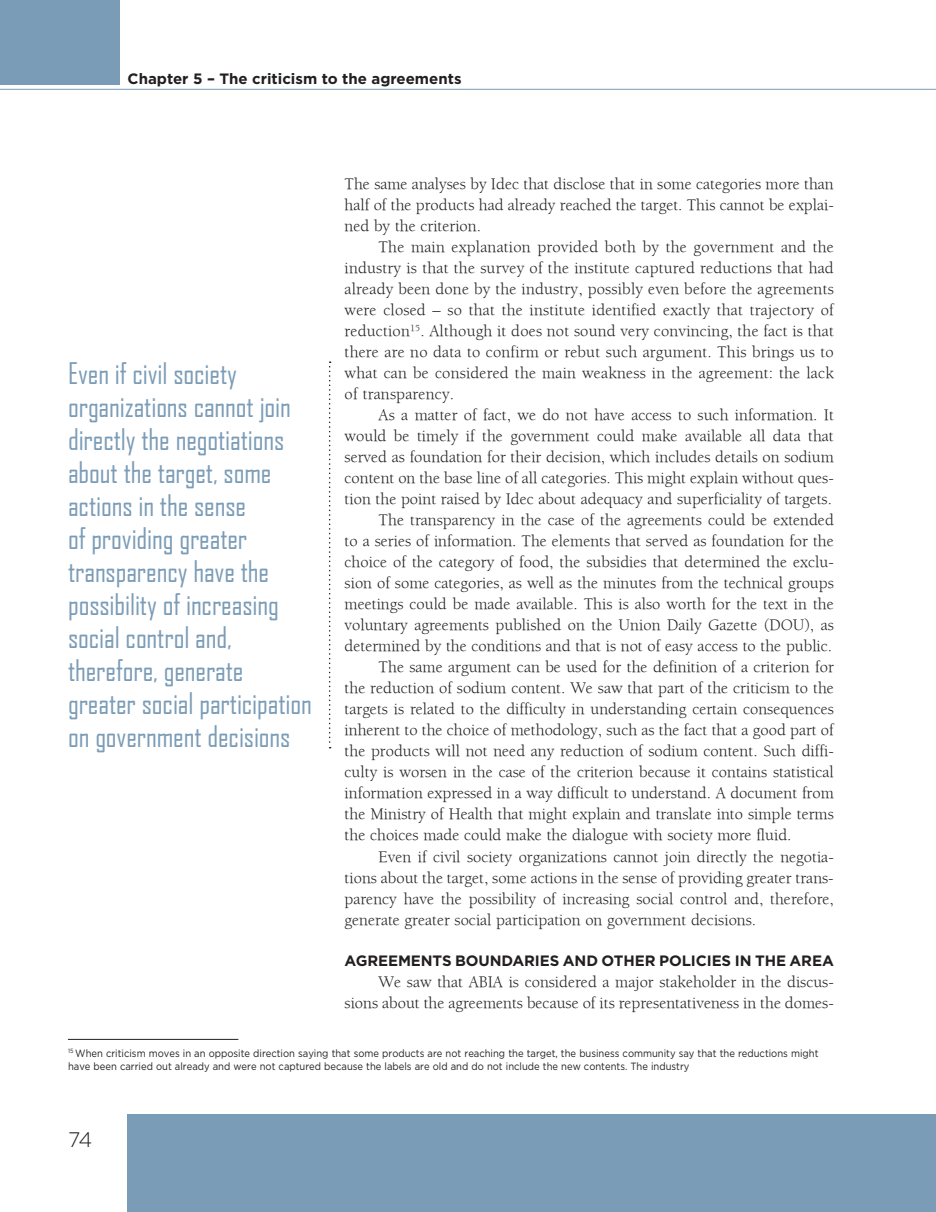
<style>
.page{position:relative;width:936px;height:1212px;background:#fff}
.page>*{position:absolute;margin:0;border:0;box-sizing:border-box;transform-origin:0 0}
.t1{font:28.5px/33px "Agency FB";letter-spacing:-.005em;color:#7b9cb7}
.t2{font:300 21px "Gotham HTF";color:#231f20}
.t3{font:16.5px/21px "Berkeley";color:#231f20;text-align:right}
.t4{font:700 15px "Gotham";letter-spacing:-.005em;color:#231f20}
.t5{font:10.5px/13.5px "Gotham";color:#231f20;scale:.9 1}
</style>
<div class="page">
<div style="left:128px;top:1114px;width:807px;height:98px;background:#7b9cb7"></div>
<hr style="left:0;top:89px;width:935px;height:1px;background:#7b9cb7">
<div style="left:0;top:0;width:119px;height:84px;background:#7b9cb7"></div>
<hr style="left:68px;top:1039px;width:170px;height:1px;background:#231f20">
<svg style="left:329px;top:361px;width:1px;height:387px"></svg>
<p class="t4" style="left:128px;top:70px;width:335px">Chapter 5 – The criticism to the agreements</p>
<p class="t3" style="left:344px;top:174px;width:490px">The same analyses by Idec that disclose that in some categories more than</p>
<p class="t3" style="left:344px;top:195px;width:490px">half of the products had already reached the target. This cannot be explai-</p>
<p class="t3" style="left:344px;top:216px;width:138px">ned by the criterion.</p>
<p class="t3" style="left:378px;top:237px;width:457px">The main explanation provided both by the government and the</p>
<p class="t3" style="left:344px;top:258px;width:490px">industry is that the survey of the institute captured reductions that had</p>
<p class="t3" style="left:344px;top:279px;width:490px">already been done by the industry, possibly even before the agreements</p>
<p class="t3" style="left:344px;top:300px;width:490px">were closed – so that the institute identified exactly that trajectory of</p>
<p class="t3" style="left:344px;top:321px;width:490px">reduction<sup>15</sup>. Although it does not sound very convincing, the fact is that</p>
<p class="t3" style="left:344px;top:342px;width:490px">there are no data to confirm or rebut such argument. This brings us to</p>
<p class="t3" style="left:344px;top:363px;width:491px">what can be considered the main weakness in the agreement: the lack</p>
<p class="t3" style="left:344px;top:384px;width:111px">of transparency.</p>
<p class="t3" style="left:378px;top:405px;width:457px">As a matter of fact, we do not have access to such information. It</p>
<p class="t3" style="left:344px;top:426px;width:490px">would be timely if the government could make available all data that</p>
<p class="t3" style="left:344px;top:447px;width:490px">served as foundation for their decision, which includes details on sodium</p>
<p class="t3" style="left:344px;top:468px;width:490px">content on the base line of all categories. This might explain without ques-</p>
<p class="t3" style="left:344px;top:489px;width:489px">tion the point raised by Idec about adequacy and superficiality of targets.</p>
<p class="t3" style="left:378px;top:510px;width:456px">The transparency in the case of the agreements could be extended</p>
<p class="t3" style="left:344px;top:531px;width:490px">to a series of information. The elements that served as foundation for the</p>
<p class="t3" style="left:344px;top:552px;width:491px">choice of the category of food, the subsidies that determined the exclu-</p>
<p class="t3" style="left:344px;top:573px;width:490px">sion of some categories, as well as the minutes from the technical groups</p>
<p class="t3" style="left:344px;top:594px;width:490px">meetings could be made available. This is also worth for the text in the</p>
<p class="t3" style="left:344px;top:615px;width:490px">voluntary agreements published on the Union Daily Gazette (DOU), as</p>
<p class="t3" style="left:344px;top:636px;width:489px">determined by the conditions and that is not of easy access to the public.</p>
<p class="t3" style="left:378px;top:657px;width:456px">The same argument can be used for the definition of a criterion for</p>
<p class="t3" style="left:344px;top:678px;width:490px">the reduction of sodium content. We saw that part of the criticism to the</p>
<p class="t3" style="left:344px;top:699px;width:490px">targets is related to the difficulty in understanding certain consequences</p>
<p class="t3" style="left:344px;top:720px;width:490px">inherent to the choice of methodology, such as the fact that a good part of</p>
<p class="t3" style="left:344px;top:741px;width:490px">the products will not need any reduction of sodium content. Such diffi-</p>
<p class="t3" style="left:344px;top:762px;width:491px">culty is worsen in the case of the criterion because it contains statistical</p>
<p class="t3" style="left:344px;top:783px;width:490px">information expressed in a way difficult to understand. A document from</p>
<p class="t3" style="left:344px;top:804px;width:490px">the Ministry of Health that might explain and translate into simple terms</p>
<p class="t3" style="left:344px;top:825px;width:448px">the choices made could make the dialogue with society more fluid.</p>
<p class="t3" style="left:378px;top:846px;width:456px">Even if civil society organizations cannot join directly the negotia-</p>
<p class="t3" style="left:344px;top:867px;width:490px">tions about the target, some actions in the sense of providing greater trans-</p>
<p class="t3" style="left:344px;top:888px;width:490px">parency have the possibility of increasing social control and, therefore,</p>
<p class="t3" style="left:344px;top:909px;width:413px">generate greater social participation on government decisions.</p>
<p class="t4" style="left:344px;top:952px;width:490px">AGREEMENTS BOUNDARIES AND OTHER POLICIES IN THE AREA</p>
<p class="t3" style="left:344px;top:972px;width:491px">We saw that ABIA is considered a major stakeholder in the discus&shy;sions about the agreements because of its representativeness in the domes-</p>
<p class="t5" style="left:68px;top:1046px;width:835px"><sup>15</sup> When criticism moves in an opposite direction saying that some products are not reaching the target, the business community say that the reductions might have been carried out already and were not captured because the labels are old and do not include the new contents. The industry</p>
<p class="t1" style="left:68px;top:357px;width:245px">Even if civil society organizations cannot join directly the negotiations about the target, some actions in the sense<br>of providing greater transparency have the possibility of increasing social control and, therefore, generate greater social participation on government decisions</p>
<p class="t2" style="left:68px;top:1128px;width:26px">74</p>
</div>
